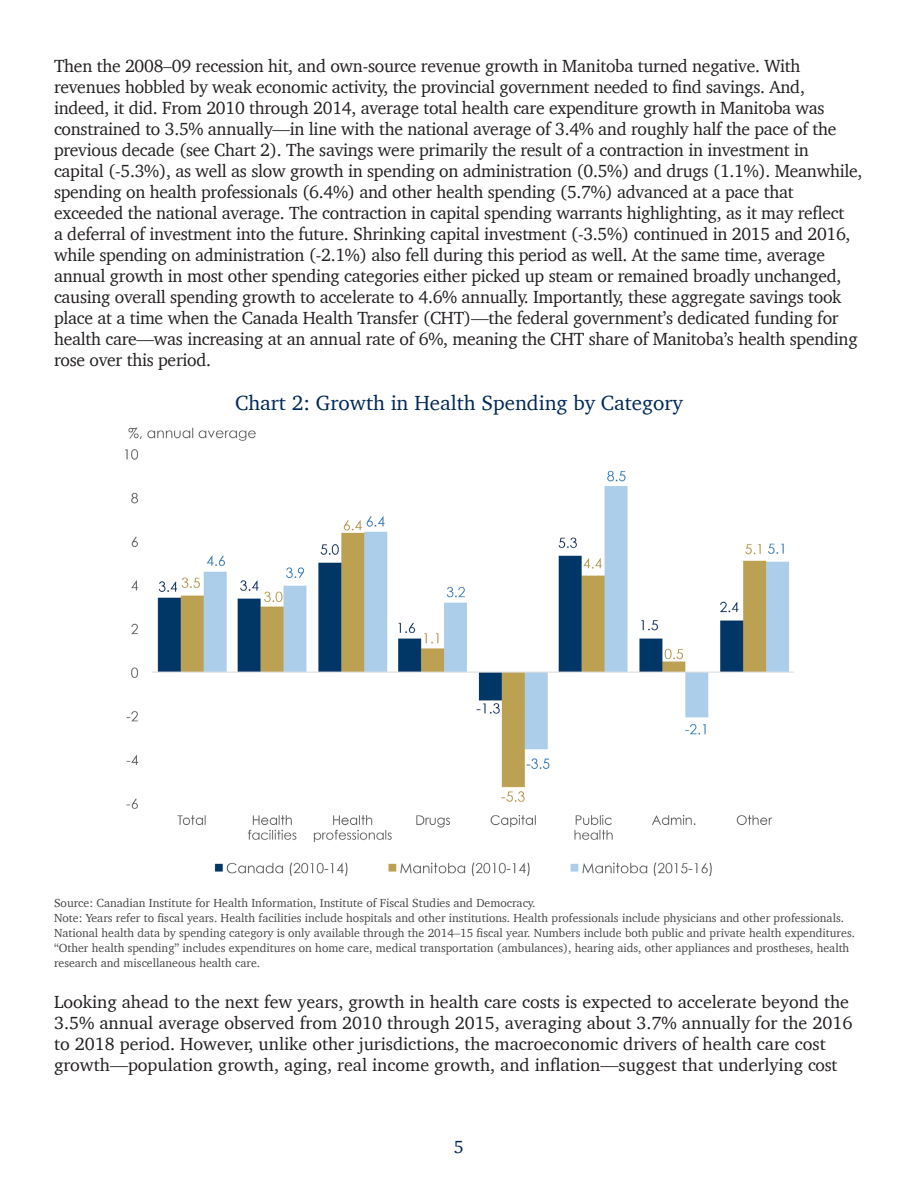
<style>
.page{position:relative;width:918px;height:1188px;background:#fff}
.page>*{position:absolute;margin:0;border:0;box-sizing:border-box;transform-origin:0 0}
.t1{font:21px "Charter";color:#002855}
.Body{font:18px/21px "Charter";letter-spacing:-.015em;color:#231f20}
.t2{font:18px "Charter";color:#002855}
.t3{font:12px/15px "Charter";color:#454647}
</style>
<div class="page">
<img style="left:125px;top:427px;width:668px;height:449px">
<p class="Body" style="left:54px;top:55px;width:810px">Then the 2008–09 recession hit, and own-source revenue growth in Manitoba turned negative. With revenues hobbled by weak economic activity, the provincial government needed to find savings. And, indeed, it did. From 2010 through 2014, average total health care expenditure growth in Manitoba was constrained to 3.5% annually—in line with the national average of 3.4% and roughly half the pace of the previous decade (see Chart 2). The savings were primarily the result of a contraction in investment in capital (-5.3%), as well as slow growth in spending on administration (0.5%) and drugs (1.1%). Meanwhile, spending on health professionals (6.4%) and other health spending (5.7%) advanced at a pace that exceeded the national average. The contraction in capital spending warrants highlighting, as it may reflect<br>a deferral of investment into the future. Shrinking capital investment (-3.5%) continued in 2015 and 2016, while spending on administration (-2.1%) also fell during this period as well. At the same time, average annual growth in most other spending categories either picked up steam or remained broadly unchanged, causing overall spending growth to accelerate to 4.6% annually. Importantly, these aggregate savings took place at a time when the Canada Health Transfer (CHT)—the federal government’s dedicated funding for health care—was increasing at an annual rate of 6%, meaning the CHT share of Manitoba’s health spending rose over this period.</p>
<p class="t1" style="left:235px;top:385px;width:449px">Chart 2: Growth in Health Spending by Category</p>
<p class="t3" style="left:54px;top:895px;width:803px">Source: Canadian Institute for Health Information, Institute of Fiscal Studies and Democracy.<br>Note: Years refer to fiscal years. Health facilities include hospitals and other institutions. Health professionals include physicians and other professionals.<br>National health data by spending category is only available through the 2014–15 fiscal year. Numbers include both public and private health expenditures. “Other health spending” includes expenditures on home care, medical transportation (ambulances), hearing aids, other appliances and prostheses, health research and miscellaneous health care.</p>
<p class="Body" style="left:54px;top:991px;width:800px">Looking ahead to the next few years, growth in health care costs is expected to accelerate beyond the 3.5% annual average observed from 2010 through 2015, averaging about 3.7% annually for the 2016 to 2018 period. However, unlike other jurisdictions, the macroeconomic drivers of health care cost growth—population growth, aging, real income growth, and inflation—suggest that underlying cost</p>
<p class="t2" style="left:454px;top:1131px;width:12px">5</p>
</div>
